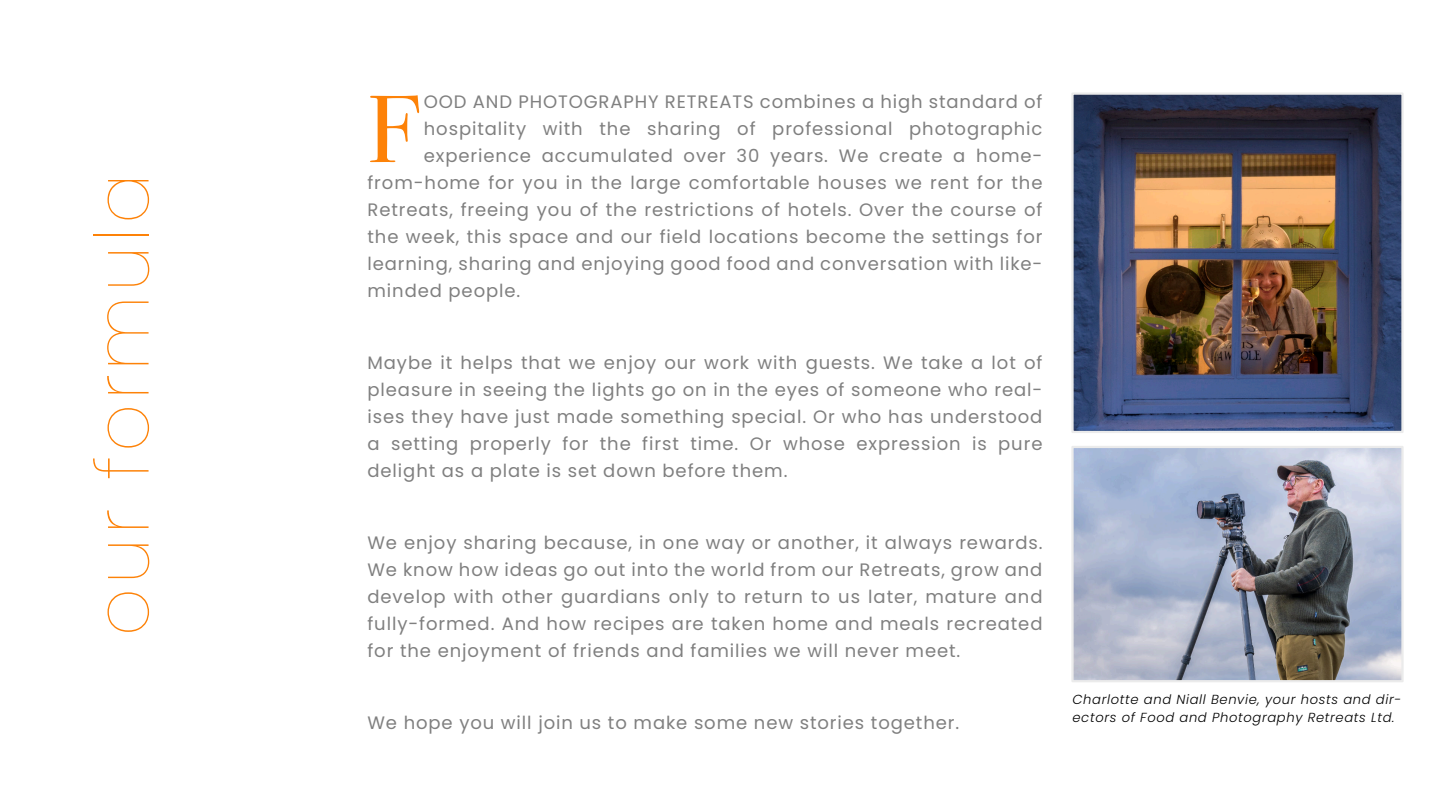
<style>
.page{position:relative;width:1440px;height:810px;background:#fff}
.page>*{position:absolute;margin:0;border:0;box-sizing:border-box;transform-origin:0 0}
.t1{font:95.1px "Bodoni Svty Two ITCTT Book";color:#fd8208}
.t2{font:100 75px "Poppins";letter-spacing:.05em;color:#fd8208}
.t3{font:18px "Poppins";letter-spacing:.05em;color:#808080}
.t4{font:italic 300 13.12px "Poppins";letter-spacing:.05em;color:#000}
</style>
<div class="page">
<img style="left:1074px;top:95px;width:327px;height:335px">
<div style="left:1071px;top:92px;width:333px;height:341px;border:2px solid #ebebeb"></div>
<img style="left:1074px;top:449px;width:327px;height:230px">
<div style="left:1071px;top:446px;width:333px;height:236px;border:2px solid #ebebeb"></div>
<p class="t2" style="left:70px;top:636px;width:464px;rotate:-90deg">our formula</p>
<p class="t1" style="left:368px;top:73px;width:53px">F</p>
<p class="t3" style="left:424px;top:89px;width:620px">OOD AND PHOTOGRAPHY RETREATS combines a high standard of</p>
<p class="t3" style="left:424px;top:116px;width:620px">hospitality with the sharing of professional photographic</p>
<p class="t3" style="left:424px;top:143px;width:620px">experience accumulated over 30 years. We create a home-</p>
<p class="t3" style="left:368px;top:170px;width:677px">from-home for you in the large comfortable houses we rent for the</p>
<p class="t3" style="left:368px;top:197px;width:677px">Retreats, freeing you of the restrictions of hotels. Over the course of</p>
<p class="t3" style="left:368px;top:224px;width:677px">the week, this space and our field locations become the settings for</p>
<p class="t3" style="left:368px;top:251px;width:677px">learning, sharing and enjoying good food and conversation with like-</p>
<p class="t3" style="left:368px;top:278px;width:154px">minded people.</p>
<p class="t3" style="left:368px;top:350px;width:676px">Maybe it helps that we enjoy our work with guests. We take a lot of</p>
<p class="t3" style="left:368px;top:377px;width:677px">pleasure in seeing the lights go on in the eyes of someone who real-</p>
<p class="t3" style="left:368px;top:404px;width:677px">ises they have just made something special. Or who has understood</p>
<p class="t3" style="left:368px;top:431px;width:677px">a setting properly for the first time. Or whose expression is pure</p>
<p class="t3" style="left:368px;top:458px;width:421px">delight as a plate is set down before them.</p>
<p class="t3" style="left:368px;top:530px;width:677px">We enjoy sharing because, in one way or another, it always rewards.</p>
<p class="t3" style="left:368px;top:557px;width:676px">We know how ideas go out into the world from our Retreats, grow and</p>
<p class="t3" style="left:368px;top:584px;width:677px">develop with other guardians only to return to us later, mature and</p>
<p class="t3" style="left:368px;top:611px;width:677px">fully-formed. And how recipes are taken home and meals recreated</p>
<p class="t3" style="left:368px;top:638px;width:594px">for the enjoyment of friends and families we will never meet.</p>
<p class="t3" style="left:368px;top:710px;width:593px">We hope you will join us to make some new stories together.</p>
<p class="t4" style="left:1072px;top:690px;width:330px">Charlotte and Niall Benvie, your hosts and dir-</p>
<p class="t4" style="left:1072px;top:708px;width:324px">ectors of Food and Photography Retreats Ltd.</p>
</div>
